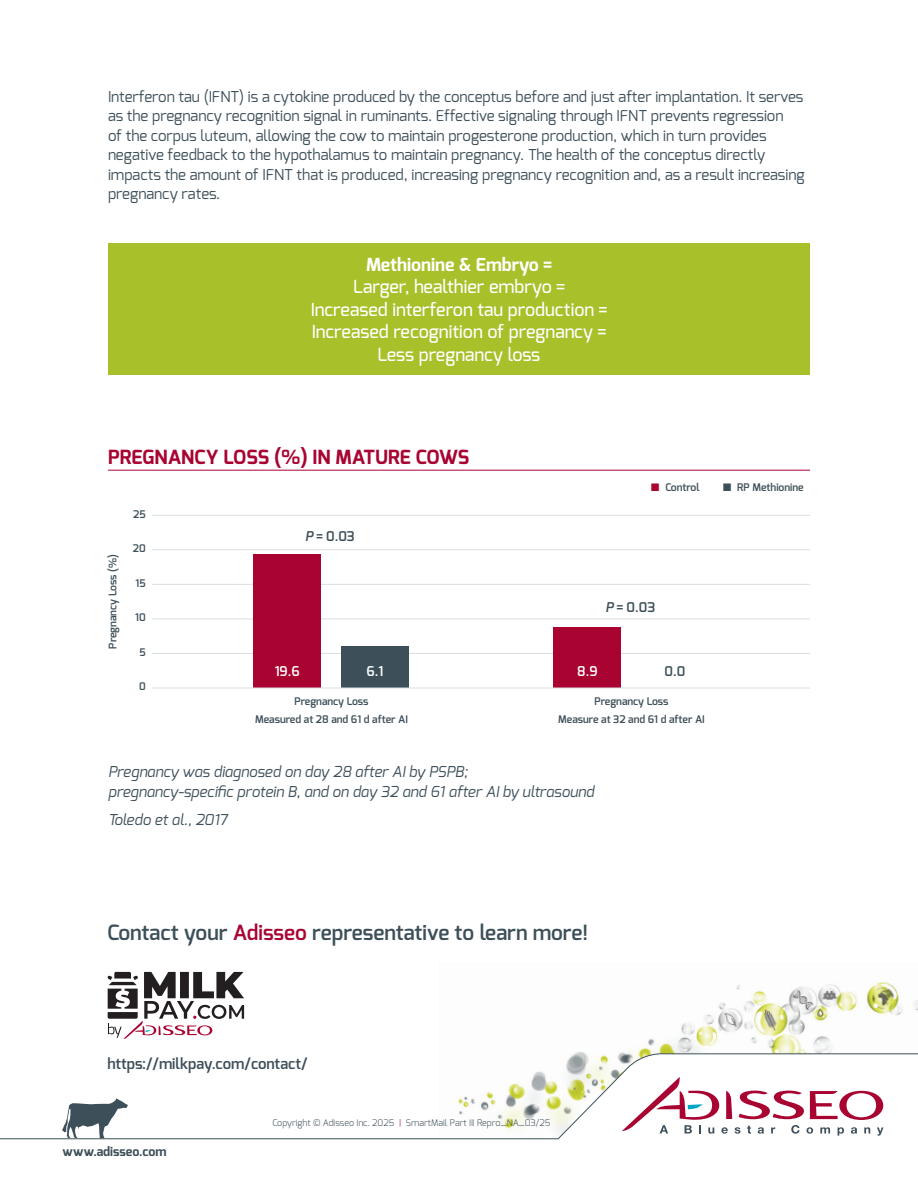
<style>
.page{position:relative;width:918px;height:1188px;background:#fff}
.page>*{position:absolute;margin:0;border:0;box-sizing:border-box;transform-origin:0 0}
.t1{font:600 21px "Exo";color:#3d4f59}
.t2{font:700 19.5px "Exo";color:#a80331}
.t3{font:500 18px/22.5px "Exo";color:#fff;text-align:center}
.t4{font:700 18px "Exo";color:#fff}
.t5{font:15px/19.5px "Exo";letter-spacing:-.005em;color:#3d4f59}
.t6{font:italic 15px/19.5px "Exo";letter-spacing:-.005em;color:#3d4f59}
.t7{font:600 15px "Exo";color:#3d4f59}
.t8{font:600 13.5px "Exo";color:#3d4f59}
.t9{font:600 13.5px "Exo";color:#fff}
.t10{font:700 12.6px "Exo";color:#3d4f59}
.t11{font:600 10.5px "Exo";color:#3d4f59}
.t12{font:300 9px "Exo";color:#3d4f59}
.s1{font-family:"Merriweather";font-weight:400;font-size:13.5px;color:#a80331}
.s2{font-family:"Merriweather";font-weight:400;font-size:13.5px}
.s3{font-style:italic}
.s4{color:#a80331}
</style>
<div class="page">
<div style="left:108px;top:243px;width:702px;height:131px;background:#a8c02a"></div>
<hr style="left:108px;top:470px;width:702px;height:1px;background:#a80331">
<img style="left:579px;top:982px;width:339px;height:70px">
<svg style="left:0;top:1052px;width:918px;height:88px"></svg>
<svg style="left:62px;top:1098px;width:66px;height:40px"></svg>
<svg style="left:622px;top:1077px;width:262px;height:59px"></svg>
<svg style="left:107px;top:972px;width:137px;height:67px"></svg>
<hr style="left:152px;top:619px;width:658px;height:1px;background:#d8dfe3">
<hr style="left:152px;top:515px;width:658px;height:1px;background:#d8dfe3">
<hr style="left:152px;top:584px;width:658px;height:1px;background:#d8dfe3">
<hr style="left:152px;top:549px;width:658px;height:1px;background:#d8dfe3">
<hr style="left:152px;top:653px;width:658px;height:1px;background:#d8dfe3">
<div style="left:254px;top:555px;width:67px;height:133px;background:#a80331"></div>
<div style="left:341px;top:647px;width:68px;height:41px;background:#3d4f59"></div>
<div style="left:554px;top:628px;width:67px;height:60px;background:#a80331"></div>
<hr style="left:152px;top:688px;width:658px;height:1px;background:#d8dfe3">
<p class="t5" style="left:108px;top:87px;width:698px">Interferon tau (IFNT) is a cytokine produced by the conceptus before and just after implantation. It serves as the pregnancy recognition signal in ruminants. Effective signaling through IFNT prevents regression<br>of the corpus luteum, allowing the cow to maintain progesterone production, which in turn provides negative feedback to the hypothalamus to maintain pregnancy. The health of the conceptus directly impacts the amount of IFNT that is produced, increasing pregnancy recognition and, as a result increasing pregnancy rates.</p>
<p class="t4" style="left:366px;top:253px;width:187px">Methionine &amp; Embryo =</p>
<p class="t3" style="left:311px;top:276px;width:298px">Larger, healthier embryo =<br>Increased interferon tau production =<br>Increased recognition of pregnancy =<br>Less pregnancy loss</p>
<h2 class="t2" style="left:108px;top:444px;width:363px">PREGNANCY LOSS (%) IN MATURE COWS</h2>
<p class="t11" style="left:651px;top:480px;width:50px"><span class="s1">◼</span> Control</p>
<p class="t11" style="left:723px;top:480px;width:82px"><span class="s2">◼</span> RP Methionine</p>
<p class="t11" style="left:106px;top:649px;width:96px;rotate:-90deg">Pregnancy Loss (%)</p>
<p class="t11" style="left:133px;top:507px;width:14px">25</p>
<p class="t11" style="left:133px;top:542px;width:14px">20</p>
<p class="t11" style="left:136px;top:576px;width:12px">15</p>
<p class="t11" style="left:135px;top:611px;width:12px">10</p>
<p class="t11" style="left:139px;top:645px;width:8px">5</p>
<p class="t11" style="left:139px;top:680px;width:8px">0</p>
<p class="t8" style="left:305px;top:527px;width:51px"><span class="s3">P</span> = 0.03</p>
<p class="t8" style="left:606px;top:599px;width:51px"><span class="s3">P</span> = 0.03</p>
<p class="t9" style="left:275px;top:662px;width:27px">19.6</p>
<p class="t9" style="left:367px;top:662px;width:18px">6.1</p>
<p class="t9" style="left:577px;top:662px;width:22px">8.9</p>
<p class="t8" style="left:665px;top:662px;width:22px">0.0</p>
<p class="t11" style="left:294px;top:695px;width:76px">Pregnancy Loss</p>
<p class="t11" style="left:594px;top:695px;width:76px">Pregnancy Loss</p>
<p class="t11" style="left:255px;top:712px;width:154px">Measured at 28 and 61 d after AI</p>
<p class="t11" style="left:558px;top:712px;width:148px">Measure at 32 and 61 d after AI</p>
<p class="t6" style="left:108px;top:762px;width:488px">Pregnancy was diagnosed on day 28 after AI by PSPB; pregnancy-specific protein B, and on day 32 and 61 after AI by ultrasound</p>
<p class="t6" style="left:108px;top:810px;width:121px">Toledo et al., 2017</p>
<h1 class="t1" style="left:107px;top:918px;width:482px">Contact your <span class="s4">Adisseo</span> representative to learn more!</h1>
<p class="t7" style="left:107px;top:1054px;width:202px">https://milkpay.com/contact/</p>
<p class="t10" style="left:63px;top:1143px;width:106px">www.adisseo.com</p>
<p class="t12" style="left:273px;top:1117px;width:279px">Copyright © Adisseo Inc. 2025 <span class="s4">|</span> SmartMail Part III Repro_NA_03/25</p>
</div>
